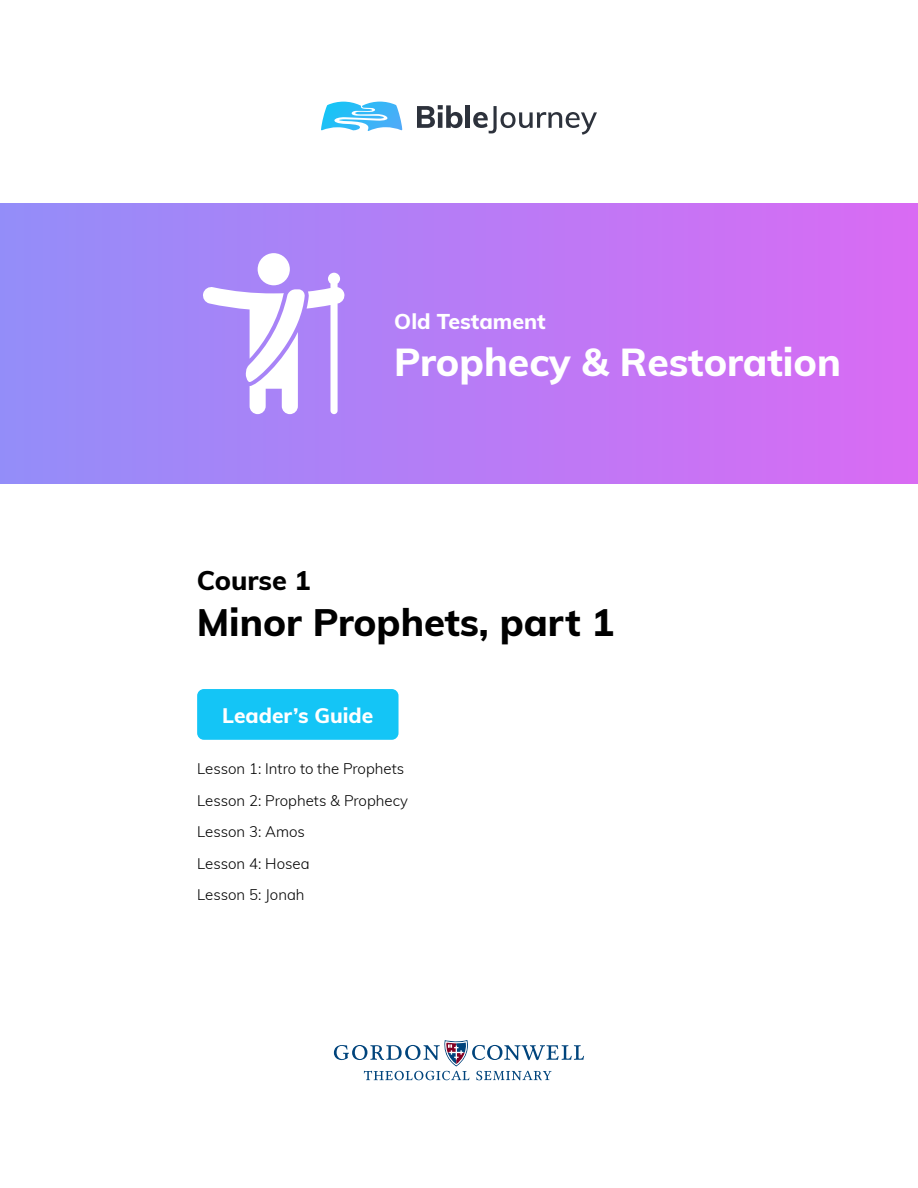
<style>
.page{position:relative;width:918px;height:1188px;background:#fff}
.page>*{position:absolute;margin:0;border:0;box-sizing:border-box;transform-origin:0 0}
.t1{font:800 39px "Muli";color:#fff}
.t2{font:800 38.25px "Muli";color:#000}
.t3{font:800 27px "Muli";color:#000}
.t4{font:800 21.45px "Muli";color:#fff}
.t5{font:800 21px "Muli";color:#fff}
.t6{font:300 15px/31.5px "Muli";color:#000}
</style>
<div class="page">
<div style="left:197px;top:689px;width:202px;height:51px;background:#14c5f6;border-radius:7px"></div>
<svg style="left:417px;top:105px;width:46px;height:23px"></svg>
<hr style="left:466px;top:105px;width:4px;height:23px;background:#2d323c">
<svg style="left:473px;top:106px;width:124px;height:29px"></svg>
<svg style="left:321px;top:102px;width:81px;height:29px"></svg>
<div style="left:0;top:204px;width:918px;height:280px;background:linear-gradient(to right,#938df9,#d96bf3)"></div>
<svg style="left:203px;top:253px;width:142px;height:161px"></svg>
<svg style="left:334px;top:1040px;width:250px;height:40px"></svg>
<h3 class="t4" style="left:394px;top:305px;width:153px">Old Testament</h3>
<h1 class="t1" style="left:394px;top:333px;width:448px">Prophecy &amp; Restoration</h1>
<h3 class="t3" style="left:197px;top:561px;width:116px">Course 1</h3>
<h2 class="t2" style="left:197px;top:594px;width:419px">Minor Prophets, part 1</h2>
<h3 class="t5" style="left:222px;top:701px;width:153px">Leader’s Guide</h3>
<p class="t6" style="left:197px;top:752px;width:212px">Lesson 1: Intro to the Prophets<br>Lesson 2: Prophets &amp; Prophecy<br>Lesson 3: Amos<br>Lesson 4: Hosea<br>Lesson 5: Jonah</p>
</div>
